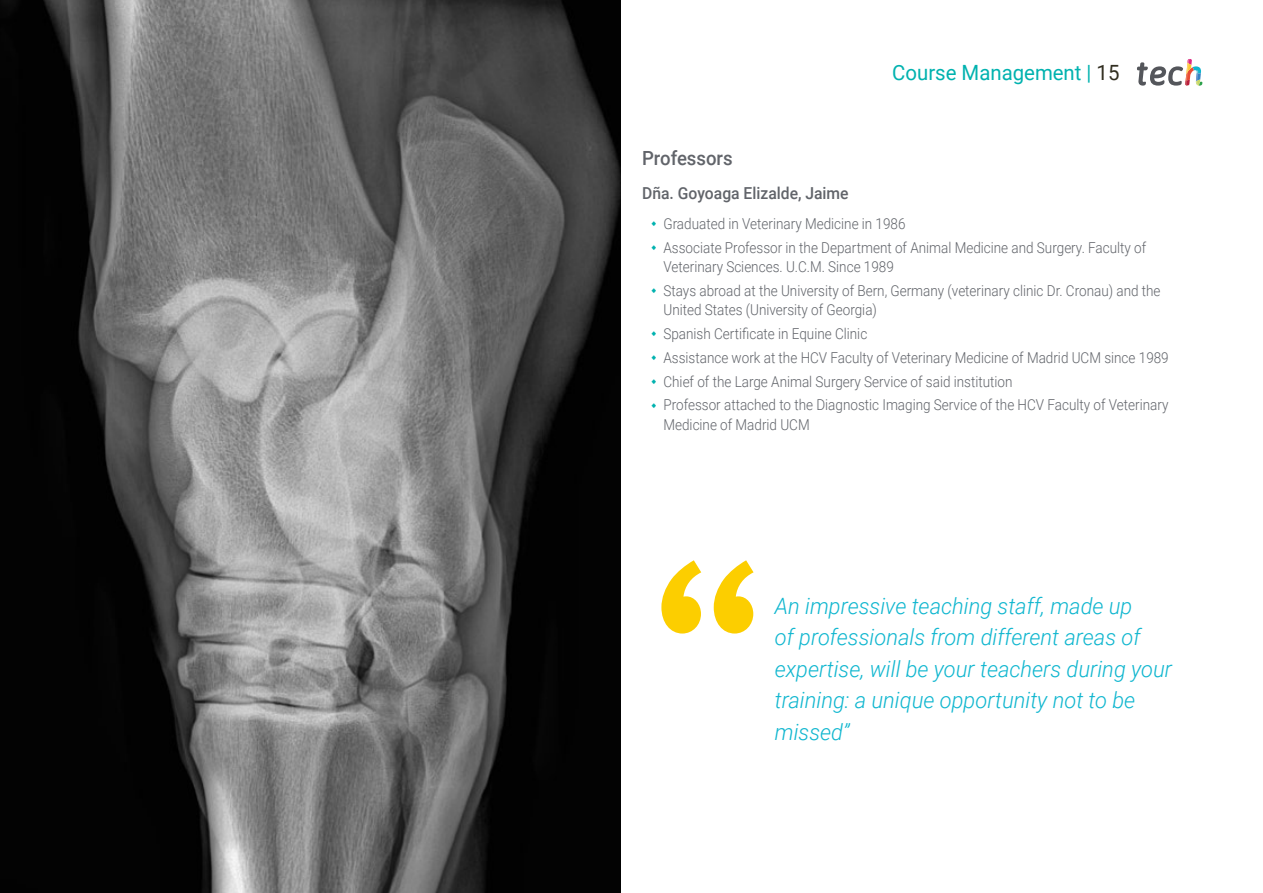
<style>
.page{position:relative;width:1263px;height:893px;background:#fff}
.page>*{position:absolute;margin:0;border:0;box-sizing:border-box;transform-origin:0 0}
.t1{font:italic 300 22.5px/31.5px "Roboto";color:#0fb6cf}
.t2{font:21px "Roboto";color:#00b2af}
.t3{font:500 19.5px "Roboto";color:#61646a;scale:.95 1}
.t4{font:500 16.5px "Roboto";color:#61646a;scale:.95 1}
.t5{font:300 15px/23.7px "Roboto";color:#61646a;scale:.9 1}
.s1{color:#312e20}
</style>
<div class="page">
<svg style="left:661px;top:560px;width:92px;height:73px"></svg>
<svg style="left:1137px;top:59px;width:65px;height:27px"></svg>
<img style="left:0;top:0;width:621px;height:893px">
<h2 class="t2" style="left:892px;top:57px;width:229px">Course Management | <span class="s1">15</span></h2>
<h3 class="t3" style="left:642px;top:144px;width:97px">Professors</h3>
<p class="t4" style="left:642px;top:181px;width:219px">Dña. Goyoaga Elizalde, Jaime</p>
<p class="t5" style="left:663px;top:211px;width:538px">Graduated in Veterinary Medicine in 1986<br>Associate Professor in the Department of Animal Medicine and Surgery. Faculty of</p>
<p class="t5" style="left:663px;top:254px;width:554px">Veterinary Sciences. U.C.M. Since 1989<br>Stays abroad at the University of Bern, Germany (veterinary clinic Dr. Cronau) and the</p>
<p class="t5" style="left:663px;top:298px;width:563px">United States (University of Georgia)<br>Spanish Certificate in Equine Clinic<br>Assistance work at the HCV Faculty of Veterinary Medicine of Madrid UCM since 1989<br>Chief of the Large Animal Surgery Service of said institution<br>Professor attached to the Diagnostic Imaging Service of the HCV Faculty of Veterinary</p>
<p class="t5" style="left:663px;top:412px;width:164px">Medicine of Madrid UCM</p>
<h1 class="t1" style="left:775px;top:589px;width:399px">An impressive teaching staff, made up<br>of professionals from different areas of expertise, will be your teachers during your training: a unique opportunity not to be missed”</h1>
</div>
